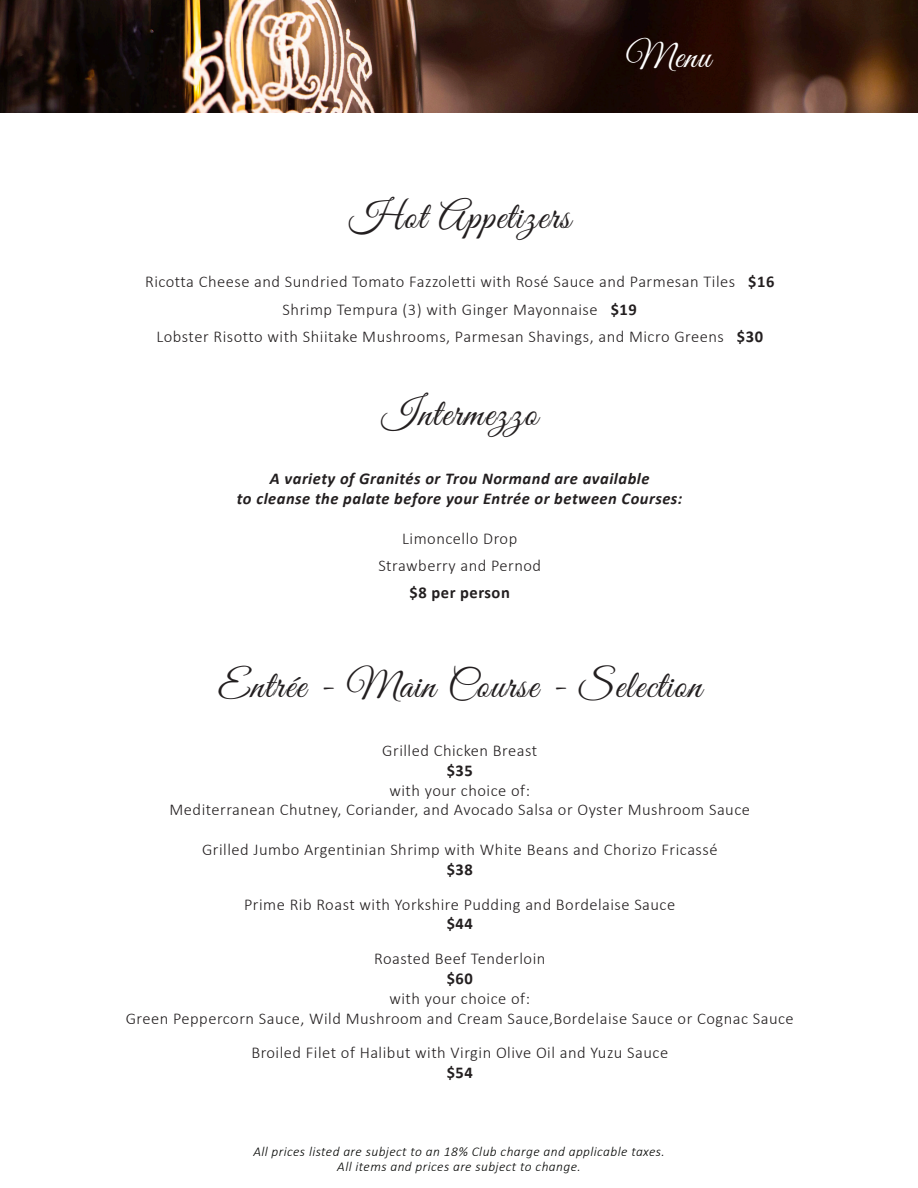
<style>
.page{position:relative;width:918px;height:1188px;background:#fff}
.page>*{position:absolute;margin:0;border:0;box-sizing:border-box;transform-origin:0 0}
.t1{font:39px "Great Vibes";letter-spacing:.03em;color:#231f20}
.t2{font:36px "Great Vibes";color:#fff}
.t3{font:300 16.5px "Calibri";letter-spacing:.03em;color:#231f20}
.t4{font:italic 700 16.5px "Calibri";letter-spacing:.03em;color:#231f20}
.t5{font:700 16.5px "Calibri";letter-spacing:.03em;color:#231f20}
.t6{font:italic 300 13.5px/15px "Calibri";letter-spacing:.03em;color:#040503;text-align:center}
.s1{font-weight:700}
</style>
<div class="page">
<img style="left:0;top:0;width:918px;height:113px">
<p class="t2" style="left:626px;top:36px;width:86px">Menu</p>
<p class="t1" style="left:349px;top:195px;width:223px">Hot Appetizers</p>
<p class="t3" style="left:145px;top:272px;width:631px">Ricotta Cheese and Sundried Tomato Fazzoletti with Rosé Sauce and Parmesan Tiles <span class="s1">$16</span></p>
<p class="t3" style="left:283px;top:299px;width:356px">Shrimp Tempura (3) with Ginger Mayonnaise <span class="s1">$19</span></p>
<p class="t3" style="left:156px;top:326px;width:608px">Lobster Risotto with Shiitake Mushrooms, Parmesan Shavings, and Micro Greens <span class="s1">$30</span></p>
<p class="t1" style="left:382px;top:392px;width:157px">Intermezzo</p>
<p class="t4" style="left:270px;top:467px;width:381px">A variety of Granités or Trou Normand are available</p>
<p class="t4" style="left:237px;top:487px;width:447px">to cleanse the palate before your Entrée or between Courses:</p>
<p class="t3" style="left:402px;top:528px;width:117px">Limoncello Drop</p>
<p class="t3" style="left:378px;top:555px;width:164px">Strawberry and Pernod</p>
<p class="t5" style="left:410px;top:581px;width:102px">$8 per person</p>
<p class="t1" style="left:218px;top:663px;width:485px">Entrée - Main Course - Selection</p>
<p class="t3" style="left:382px;top:740px;width:156px">Grilled Chicken Breast</p>
<p class="t5" style="left:447px;top:759px;width:28px">$35</p>
<p class="t3" style="left:389px;top:780px;width:142px">with your choice of:</p>
<p class="t3" style="left:170px;top:800px;width:582px">Mediterranean Chutney, Coriander, and Avocado Salsa or Oyster Mushroom Sauce</p>
<p class="t3" style="left:202px;top:839px;width:517px">Grilled Jumbo Argentinian Shrimp with White Beans and Chorizo Fricassé</p>
<p class="t5" style="left:447px;top:858px;width:28px">$38</p>
<p class="t3" style="left:244px;top:894px;width:433px">Prime Rib Roast with Yorkshire Pudding and Bordelaise Sauce</p>
<p class="t5" style="left:447px;top:912px;width:28px">$44</p>
<p class="t3" style="left:374px;top:948px;width:173px">Roasted Beef Tenderloin</p>
<p class="t5" style="left:447px;top:967px;width:28px">$60</p>
<p class="t3" style="left:389px;top:988px;width:142px">with your choice of:</p>
<p class="t3" style="left:126px;top:1008px;width:670px">Green Peppercorn Sauce, Wild Mushroom and Cream Sauce,Bordelaise Sauce or Cognac Sauce</p>
<p class="t3" style="left:251px;top:1043px;width:418px">Broiled Filet of Halibut with Virgin Olive Oil and Yuzu Sauce</p>
<p class="t5" style="left:447px;top:1061px;width:28px">$54</p>
<p class="t6" style="left:253px;top:1144px;width:413px">All prices listed are subject to an 18% Club charge and applicable taxes.<br>All items and prices are subject to change.</p>
</div>
